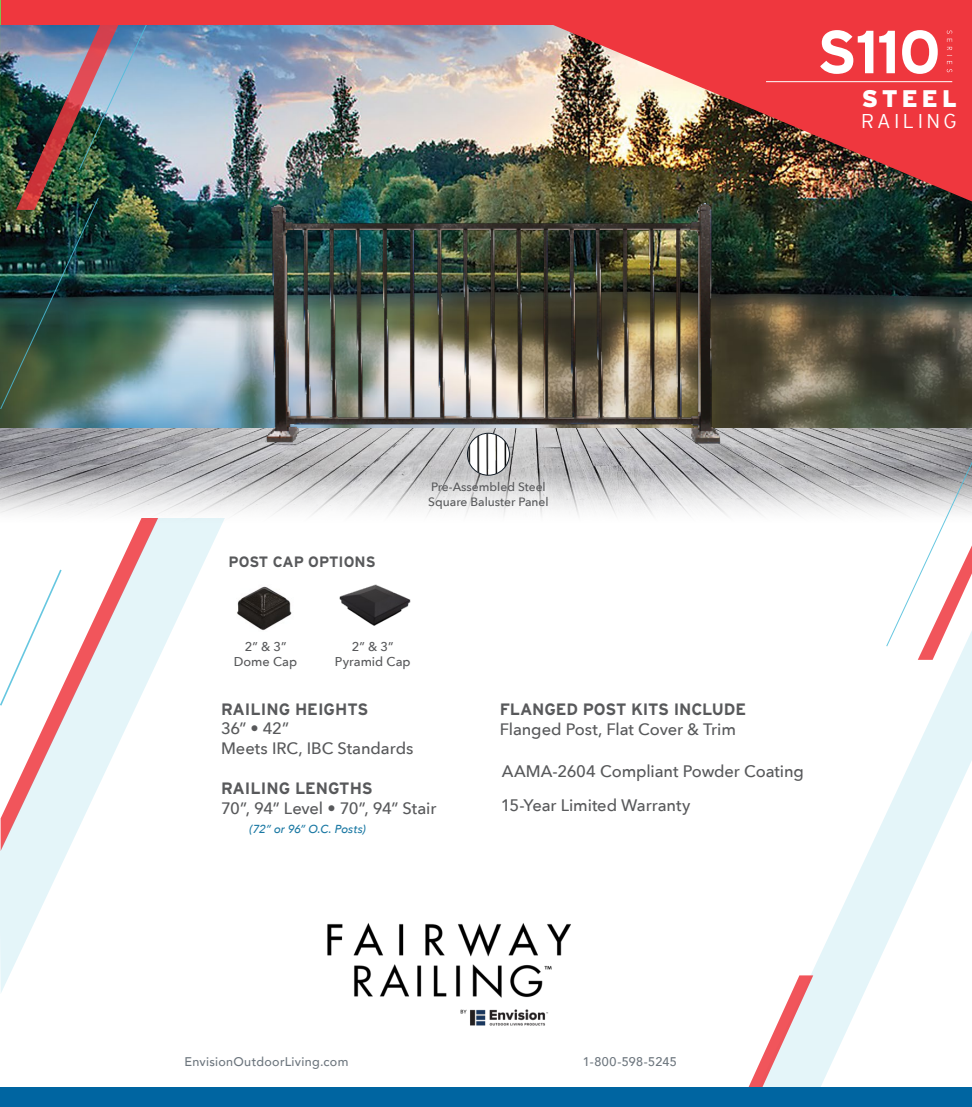
<style>
.page{position:relative;width:972px;height:1107px;background:#fff}
.page>*{position:absolute;margin:0;border:0;box-sizing:border-box;transform-origin:0 0}
.t1{font:700 60.68px "Interstate";color:#fff}
.t2{font:900 24px "Interstate";letter-spacing:.17em;color:#fff}
.t3{font:300 19.88px "Interstate";letter-spacing:.17em;color:#fff}
.t4{font:500 16.65px "Avenir Next";letter-spacing:-.005em;color:#58595b}
.t5{font:500 16.5px/19.8px "Avenir Next";letter-spacing:-.01em;color:#58595b}
.t6{font:700 16.5px "Interstate";color:#58595b}
.t7{font:700 15px "Interstate";color:#58595b}
.t8{font:500 12.75px/15.3px "Avenir Next";letter-spacing:-.005em;color:#58595b;text-align:center}
.t9{font:500 12.52px "Avenir";letter-spacing:.025em;color:#6d767e}
.t10{font:500 12.08px/14.5px "Avenir Next";color:#58595b}
.t11{font:italic 500 11.62px "Avenir Next";letter-spacing:-.005em;color:#1a78a3}
</style>
<div class="page">
<svg style="left:0;top:410px;width:221px;height:583px"></svg>
<svg style="left:0;top:569px;width:62px;height:137px"></svg>
<img style="left:1px;top:427px;width:971px;height:99px">
<img style="left:1px;top:25px;width:971px;height:402px">
<svg style="left:811px;top:660px;width:161px;height:428px"></svg>
<svg style="left:886px;top:435px;width:86px;height:225px"></svg>
<svg style="left:734px;top:975px;width:79px;height:113px"></svg>
<img style="left:552px;top:25px;width:420px;height:176px">
<div style="left:1px;top:0;width:971px;height:25px;background:#ef373e"></div>
<div style="left:1px;top:1088px;width:971px;height:19px;background:#0065a1"></div>
<svg style="left:947px;top:30px;width:5px;height:42px"></svg>
<hr style="left:766px;top:81px;width:186px;height:1px;background:#fff">
<img style="left:185px;top:119px;width:614px;height:374px">
<img style="left:237px;top:586px;width:55px;height:45px">
<img style="left:339px;top:584px;width:72px;height:42px">
<img style="left:327px;top:923px;width:244px;height:103px">
<img style="left:0;top:0;width:158px;height:410px">
<hr style="left:0;top:13px;width:1px;height:183px;background:#7cc24d">
<h1 class="t1" style="left:817px;top:18px;width:126px">S110</h1>
<h2 class="t2" style="left:862px;top:85px;width:96px">STEEL</h2>
<p class="t3" style="left:861px;top:109px;width:97px">RAILING</p>
<p class="t7" style="left:229px;top:554px;width:149px">POST CAP OPTIONS</p>
<p class="t10" style="left:428px;top:479px;width:122px">Pre-Assembled Steel<br>Square Baluster Panel</p>
<p class="t8" style="left:234px;top:638px;width:65px">2” &amp; 3”<br>Dome Cap</p>
<p class="t8" style="left:335px;top:638px;width:77px">2” &amp; 3”<br>Pyramid Cap</p>
<p class="t6" style="left:221px;top:700px;width:149px">RAILING HEIGHTS</p>
<p class="t5" style="left:221px;top:718px;width:194px">36” • 42”<br>Meets IRC, IBC Standards</p>
<p class="t6" style="left:221px;top:779px;width:153px">RAILING LENGTHS</p>
<p class="t5" style="left:221px;top:798px;width:217px">70”, 94” Level • 70”, 94” Stair</p>
<p class="t4" style="left:501px;top:791px;width:191px">15-Year Limited Warranty</p>
<p class="t6" style="left:500px;top:700px;width:248px">FLANGED POST KITS INCLUDE</p>
<p class="t5" style="left:500px;top:718px;width:238px">Flanged Post, Flat Cover &amp; Trim</p>
<p class="t4" style="left:502px;top:757px;width:304px">AAMA-2604 Compliant Powder Coating</p>
<p class="t11" style="left:249px;top:819px;width:118px">(72” or 96” O.C. Posts)</p>
<p class="t9" style="left:184px;top:1051px;width:165px">EnvisionOutdoorLiving.com</p>
<p class="t9" style="left:583px;top:1051px;width:95px">1-800-598-5245</p>
</div>
